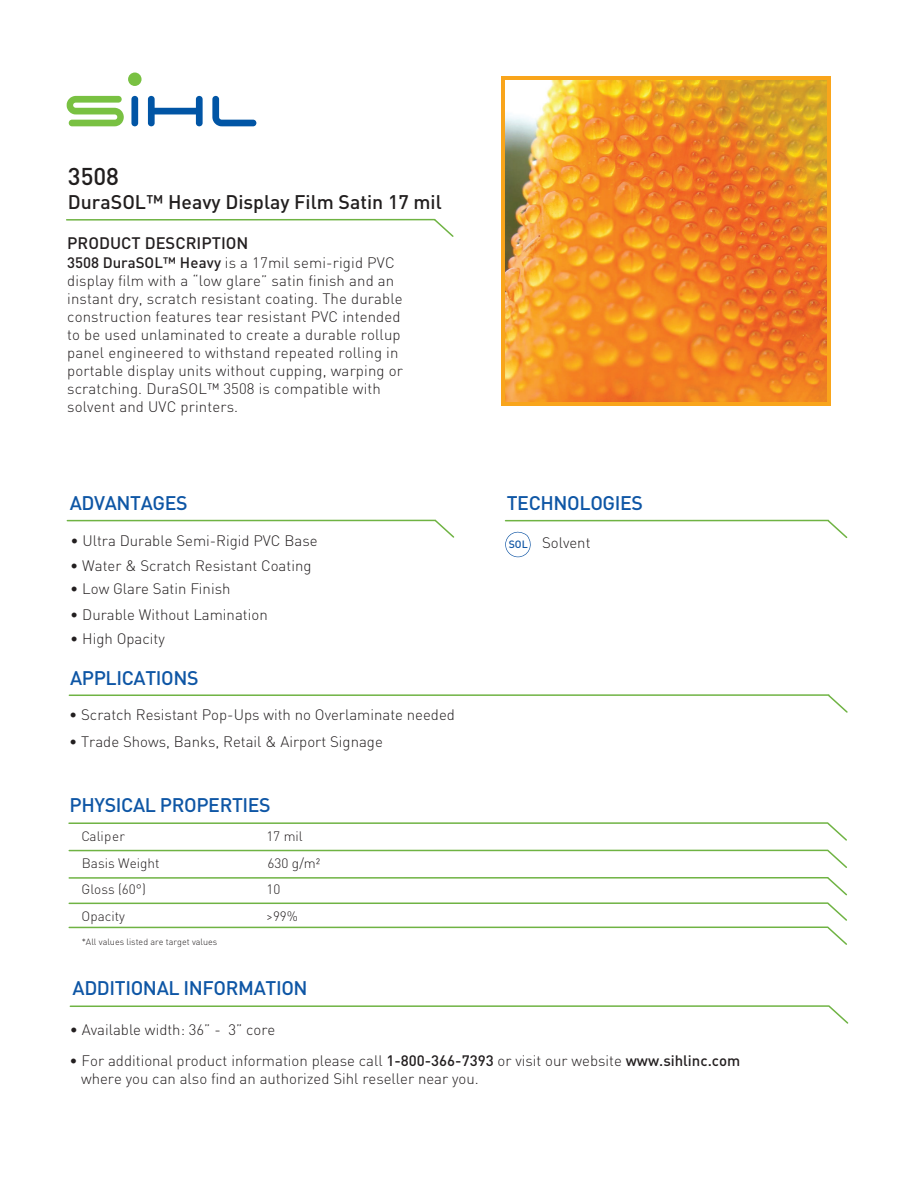
<style>
.page{position:relative;width:918px;height:1188px;background:#fff}
.page>*{position:absolute;margin:0;border:0;box-sizing:border-box;transform-origin:0 0}
.t1{font:500 24px "DIN Pro";color:#211e1e}
.t2{font:500 19.5px "DIN Pro";letter-spacing:-.02em;color:#0e56a5}
.t3{font:500 19.5px "DIN Pro";color:#211e1e}
.t4{font:500 16.5px "DIN Pro";color:#231f20}
.t5{font:300 15px/18px "DIN Pro";letter-spacing:.01em;color:#231f20}
.t6{font:300 13.5px "DIN Pro";color:#231f20}
.t7{font:500 10.5px "DIN Pro";color:#1056a5}
.t8{font:300 9px "DIN Pro";color:#231f20}
.s1{font-weight:500}
</style>
<div class="page">
<svg style="left:67px;top:96px;width:57px;height:30px"></svg>
<svg style="left:131px;top:96px;width:7px;height:30px"></svg>
<svg style="left:148px;top:96px;width:55px;height:30px"></svg>
<svg style="left:212px;top:96px;width:44px;height:30px"></svg>
<div style="left:128px;top:73px;width:14px;height:13px;background:#79c142;border-radius:50%"></div>
<div style="left:501px;top:76px;width:330px;height:330px;background:#f9a51b"></div>
<hr style="left:67px;top:219px;width:368px;height:2px;background:#6fb343">
<svg style="left:433px;top:218px;width:21px;height:19px"></svg>
<hr style="left:506px;top:520px;width:322px;height:1px;background:#6fb343">
<svg style="left:826px;top:519px;width:22px;height:19px"></svg>
<hr style="left:69px;top:850px;width:759px;height:1px;background:#6fb343">
<svg style="left:826px;top:849px;width:21px;height:19px"></svg>
<hr style="left:69px;top:877px;width:759px;height:2px;background:#6fb343">
<hr style="left:69px;top:902px;width:759px;height:2px;background:#6fb343">
<hr style="left:69px;top:927px;width:759px;height:1px;background:#6fb343">
<svg style="left:826px;top:877px;width:21px;height:68px"></svg>
<hr style="left:69px;top:822px;width:759px;height:2px;background:#6fb343">
<svg style="left:826px;top:822px;width:21px;height:19px"></svg>
<hr style="left:69px;top:694px;width:760px;height:2px;background:#6fb343">
<svg style="left:827px;top:694px;width:21px;height:19px"></svg>
<hr style="left:70px;top:1005px;width:759px;height:2px;background:#6fb343">
<svg style="left:827px;top:1005px;width:22px;height:19px"></svg>
<hr style="left:67px;top:520px;width:368px;height:1px;background:#6fb343">
<svg style="left:433px;top:519px;width:22px;height:19px"></svg>
<svg style="left:505px;top:531px;width:26px;height:26px"></svg>
<img style="left:505px;top:80px;width:322px;height:322px">
<h1 class="t1" style="left:68px;top:160px;width:53px">3508</h1>
<h2 class="t3" style="left:68px;top:189px;width:375px">DuraSOL™ Heavy Display Film Satin 17 mil</h2>
<p class="t4" style="left:67px;top:232px;width:183px">PRODUCT DESCRIPTION</p>
<p class="t5" style="left:67px;top:253px;width:337px"><span class="s1">3508 DuraSOL™ Heavy</span> is a 17mil semi-rigid PVC display film with a “low glare” satin finish and an instant dry, scratch resistant coating. The durable construction features tear resistant PVC intended to be used unlaminated to create a durable rollup panel engineered to withstand repeated rolling in portable display units without cupping, warping or scratching. DuraSOL™ 3508 is compatible with solvent and UVC printers.</p>
<h2 class="t2" style="left:70px;top:490px;width:119px">ADVANTAGES</h2>
<p class="t5" style="left:70px;top:531px;width:249px">• Ultra Durable Semi-Rigid PVC Base</p>
<p class="t5" style="left:70px;top:556px;width:243px">• Water &amp; Scratch Resistant Coating</p>
<p class="t5" style="left:70px;top:605px;width:199px">• Durable Without Lamination</p>
<p class="t5" style="left:70px;top:579px;width:162px">• Low Glare Satin Finish</p>
<p class="t5" style="left:70px;top:629px;width:96px">• High Opacity</p>
<h2 class="t2" style="left:70px;top:665px;width:130px">APPLICATIONS</h2>
<p class="t5" style="left:69px;top:705px;width:387px">• Scratch Resistant Pop-Ups with no Overlaminate needed</p>
<p class="t5" style="left:69px;top:732px;width:315px">• Trade Shows, Banks, Retail &amp; Airport Signage</p>
<h2 class="t2" style="left:70px;top:791px;width:203px">PHYSICAL PROPERTIES</h2>
<p class="t6" style="left:81px;top:827px;width:45px">Caliper</p>
<p class="t6" style="left:266px;top:827px;width:38px">17 mil</p>
<p class="t6" style="left:82px;top:854px;width:79px">Basis Weight</p>
<p class="t6" style="left:267px;top:854px;width:55px">630 g/m²</p>
<p class="t6" style="left:82px;top:880px;width:66px">Gloss (60°)</p>
<p class="t6" style="left:267px;top:880px;width:15px">10</p>
<p class="t6" style="left:82px;top:907px;width:45px">Opacity</p>
<p class="t6" style="left:266px;top:907px;width:33px">&gt;99%</p>
<p class="t8" style="left:82px;top:935px;width:137px">*All values listed are target values</p>
<h2 class="t2" style="left:73px;top:975px;width:237px">ADDITIONAL INFORMATION</h2>
<p class="t5" style="left:70px;top:1020px;width:207px">• Available width: 36” - 3” core</p>
<h2 class="t2" style="left:507px;top:490px;width:138px">TECHNOLOGIES</h2>
<p class="t7" style="left:509px;top:537px;width:21px">SOL</p>
<p class="t5" style="left:542px;top:533px;width:50px">Solvent</p>
<p class="t5" style="left:81px;top:1051px;width:661px;text-indent:-11px">• For additional product information please call <span class="s1">1-800-366-7393</span> or visit our website <span class="s1">www.sihlinc.com </span>where you can also find an authorized Sihl reseller near you.</p>
</div>
